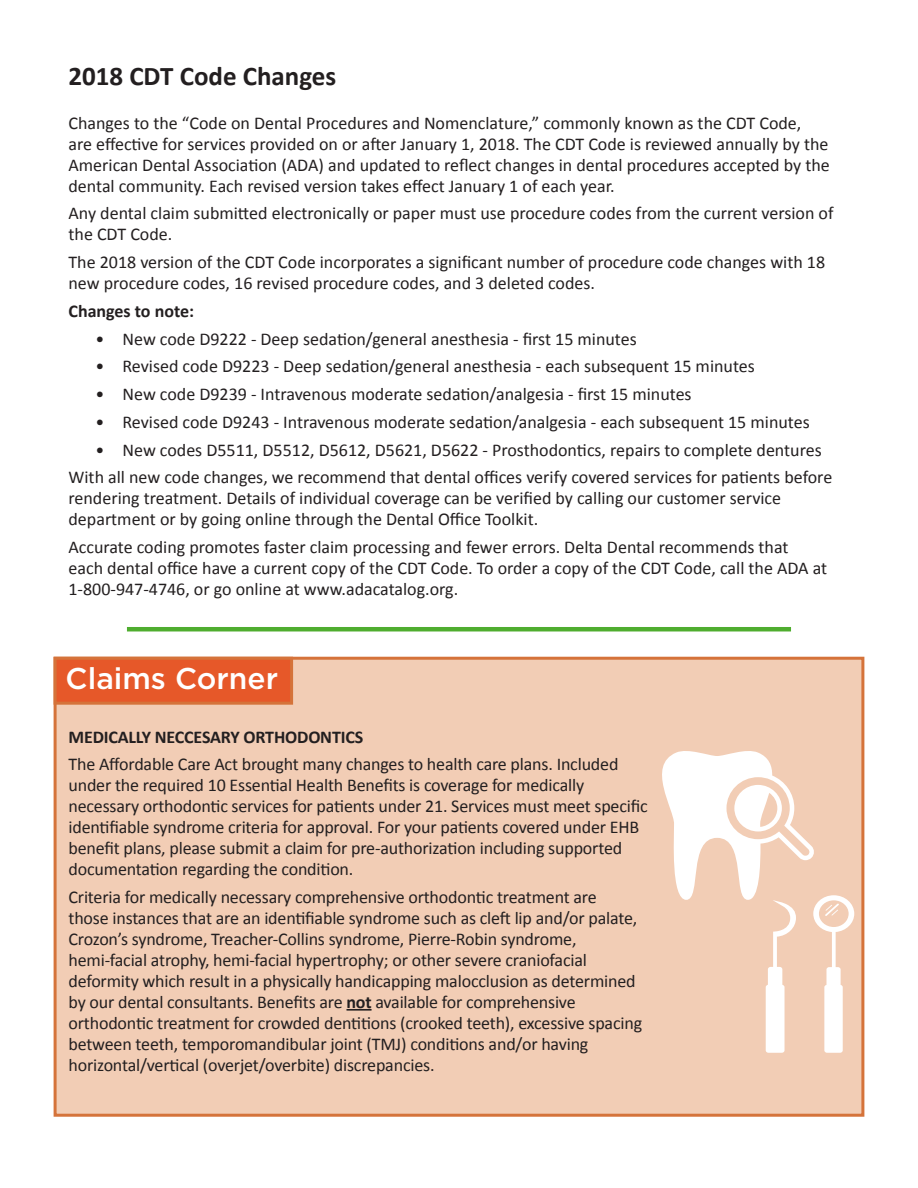
<style>
.page{position:relative;width:918px;height:1188px;background:#fff}
.page>*{position:absolute;margin:0;border:0;box-sizing:border-box;transform-origin:0 0}
.t1{font:500 30px "Gotham";color:#fff}
.No_Spacing{font:700 27px "Calibri";color:#231f20}
.No_Spacing-2{font:18px/21px "Calibri";letter-spacing:-.01em;color:#231f20}
.No_Spacing-3{font:700 18px "Calibri";letter-spacing:-.01em;color:#231f20}
.s1{font-weight:700}
</style>
<div class="page">
<div style="left:54px;top:657px;width:810px;height:460px;background:#f2cdb5;border:3px solid #d5733a"></div>
<div style="left:54px;top:657px;width:239px;height:48px;background:#e65829;border:3px solid #d5733a"></div>
<hr style="left:347px;top:1009px;width:25px;height:2px;background:#231f20">
<svg style="left:662px;top:751px;width:192px;height:302px"></svg>
<hr style="left:127px;top:627px;width:664px;height:4px;background:#4fad2f">
<p class="No_Spacing" style="left:69px;top:59px;width:269px">2018 CDT Code Changes</p>
<p class="No_Spacing-2" style="left:69px;top:112px;width:763px">Changes to the “Code on Dental Procedures and Nomenclature,” commonly known as the CDT Code,<br>are effective for services provided on or after January 1, 2018. The CDT Code is reviewed annually by the American Dental Association (ADA) and updated to reflect changes in dental procedures accepted by the dental community. Each revised version takes effect January 1 of each year.</p>
<p class="No_Spacing-2" style="left:69px;top:203px;width:767px">Any dental claim submitted electronically or paper must use procedure codes from the current version of the CDT Code.</p>
<p class="No_Spacing-2" style="left:69px;top:252px;width:758px">The 2018 version of the CDT Code incorporates a significant number of procedure code changes with 18 new procedure codes, 16 revised procedure codes, and 3 deleted codes.</p>
<p class="No_Spacing-3" style="left:69px;top:299px;width:127px">Changes to note:</p>
<p class="No_Spacing-2" style="left:96px;top:328px;width:543px">• New code D9222 - Deep sedation/general anesthesia - first 15 minutes</p>
<p class="No_Spacing-2" style="left:96px;top:356px;width:661px">• Revised code D9223 - Deep sedation/general anesthesia - each subsequent 15 minutes</p>
<p class="No_Spacing-2" style="left:96px;top:384px;width:598px">• New code D9239 - Intravenous moderate sedation/analgesia - first 15 minutes</p>
<p class="No_Spacing-2" style="left:96px;top:411px;width:716px">• Revised code D9243 - Intravenous moderate sedation/analgesia - each subsequent 15 minutes</p>
<p class="No_Spacing-2" style="left:96px;top:439px;width:728px">• New codes D5511, D5512, D5612, D5621, D5622 - Prosthodontics, repairs to complete dentures</p>
<p class="No_Spacing-2" style="left:69px;top:467px;width:765px">With all new code changes, we recommend that dental offices verify covered services for patients before rendering treatment. Details of individual coverage can be verified by calling our customer service department or by going online through the Dental Office Toolkit.</p>
<p class="No_Spacing-2" style="left:69px;top:537px;width:760px">Accurate coding promotes faster claim processing and fewer errors. Delta Dental recommends that each dental office have a current copy of the CDT Code. To order a copy of the CDT Code, call the ADA at<br>1-800-947-4746, or go online at www.adacatalog.org.</p>
<p class="t1" style="left:66px;top:659px;width:214px">Claims Corner</p>
<p class="No_Spacing-3" style="left:69px;top:725px;width:296px">MEDICALLY NECCESARY ORTHODONTICS</p>
<p class="No_Spacing-2" style="left:69px;top:754px;width:581px">The Affordable Care Act brought many changes to health care plans. Included under the required 10 Essential Health Benefits is coverage for medically necessary orthodontic services for patients under 21. Services must meet specific identifiable syndrome criteria for approval. For your patients covered under EHB benefit plans, please submit a claim for pre-authorization including supported documentation regarding the condition.</p>
<p class="No_Spacing-2" style="left:69px;top:887px;width:575px">Criteria for medically necessary comprehensive orthodontic treatment are<br>those instances that are an identifiable syndrome such as cleft lip and/or palate, Crozon’s syndrome, Treacher-Collins syndrome, Pierre-Robin syndrome, hemi-facial atrophy, hemi-facial hypertrophy; or other severe craniofacial deformity which result in a physically handicapping malocclusion as determined by our dental consultants. Benefits are <span class="s1">not</span> available for comprehensive orthodontic treatment for crowded dentitions (crooked teeth), excessive spacing between teeth, temporomandibular joint (TMJ) conditions and/or having horizontal/vertical (overjet/overbite) discrepancies.</p>
</div>
